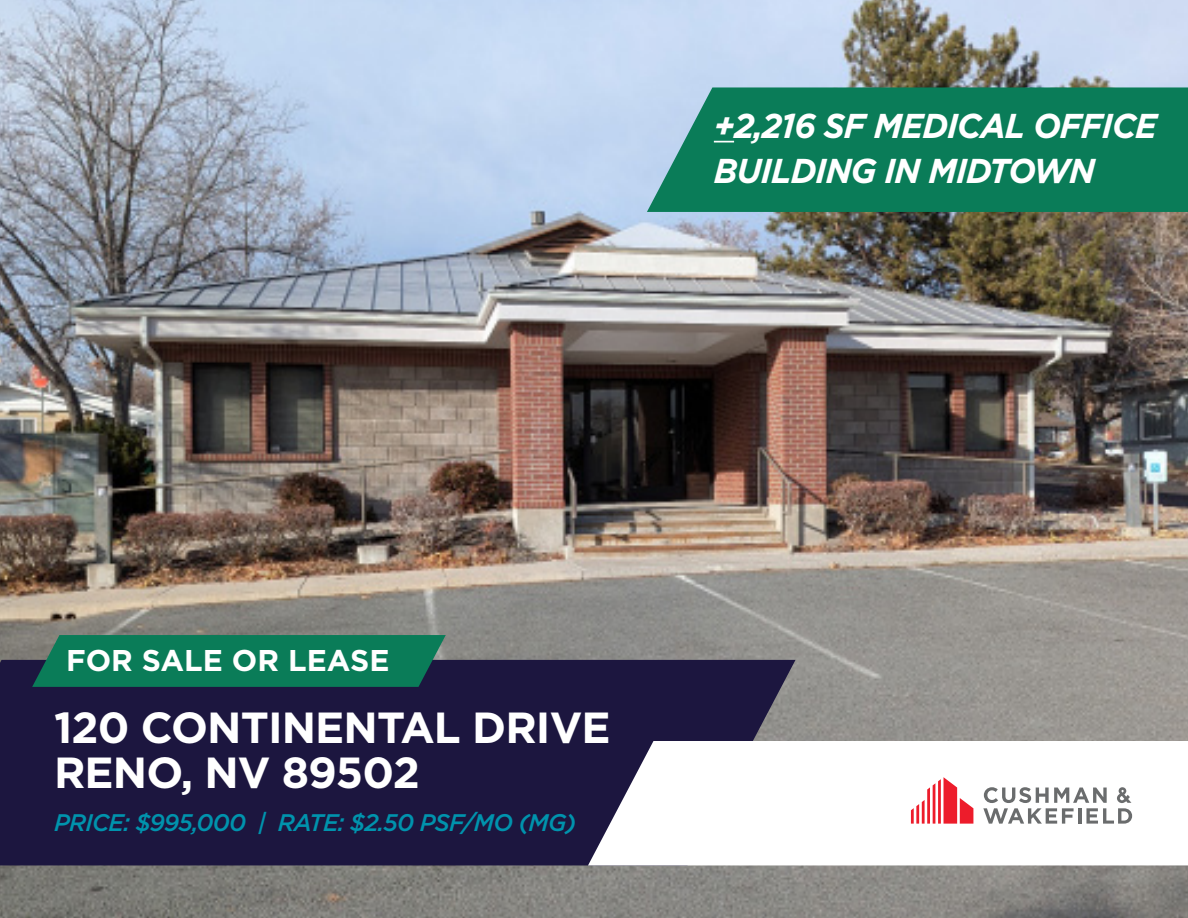
<style>
.page{position:relative;width:1188px;height:918px;background:#fff}
.page>*{position:absolute;margin:0;border:0;box-sizing:border-box;transform-origin:0 0}
.t1{font:700 43.5px/45px "Gotham";letter-spacing:-.02em;color:#fff}
.t2{font:italic 700 34.5px/45px "Gotham";letter-spacing:-.03em;color:#fff;scale:.96 1}
.t3{font:700 30px "Gotham";color:#fff}
.t4{font:italic 500 24px "Gotham";letter-spacing:-.03em;color:#0093ad}
</style>
<div class="page">
<img style="left:0;top:0;width:1188px;height:918px">
<div style="left:0;top:660px;width:796px;height:205px;background:#1c163f"></div>
<svg style="left:588px;top:741px;width:600px;height:124px"></svg>
<svg style="left:32px;top:635px;width:414px;height:52px;background:#0e7858"></svg>
<svg style="left:911px;top:777px;width:62px;height:47px"></svg>
<svg style="left:983px;top:787px;width:149px;height:37px"></svg>
<div style="left:647px;top:87px;width:541px;height:125px;background:#0a7c58"></div>
<svg style="left:714px;top:141px;width:20px;height:1px"></svg>
<p class="t2" style="left:714px;top:103px;width:463px">+2,216 SF MEDICAL OFFICE<br>BUILDING IN MIDTOWN</p>
<p class="t3" style="left:66px;top:641px;width:325px">FOR SALE OR LEASE</p>
<p class="t1" style="left:54px;top:705px;width:558px">120 CONTINENTAL DRIVE<br>RENO, NV 89502</p>
<p class="t4" style="left:54px;top:807px;width:524px">PRICE: $995,000 | RATE: $2.50 PSF/MO (MG)</p>
</div>
